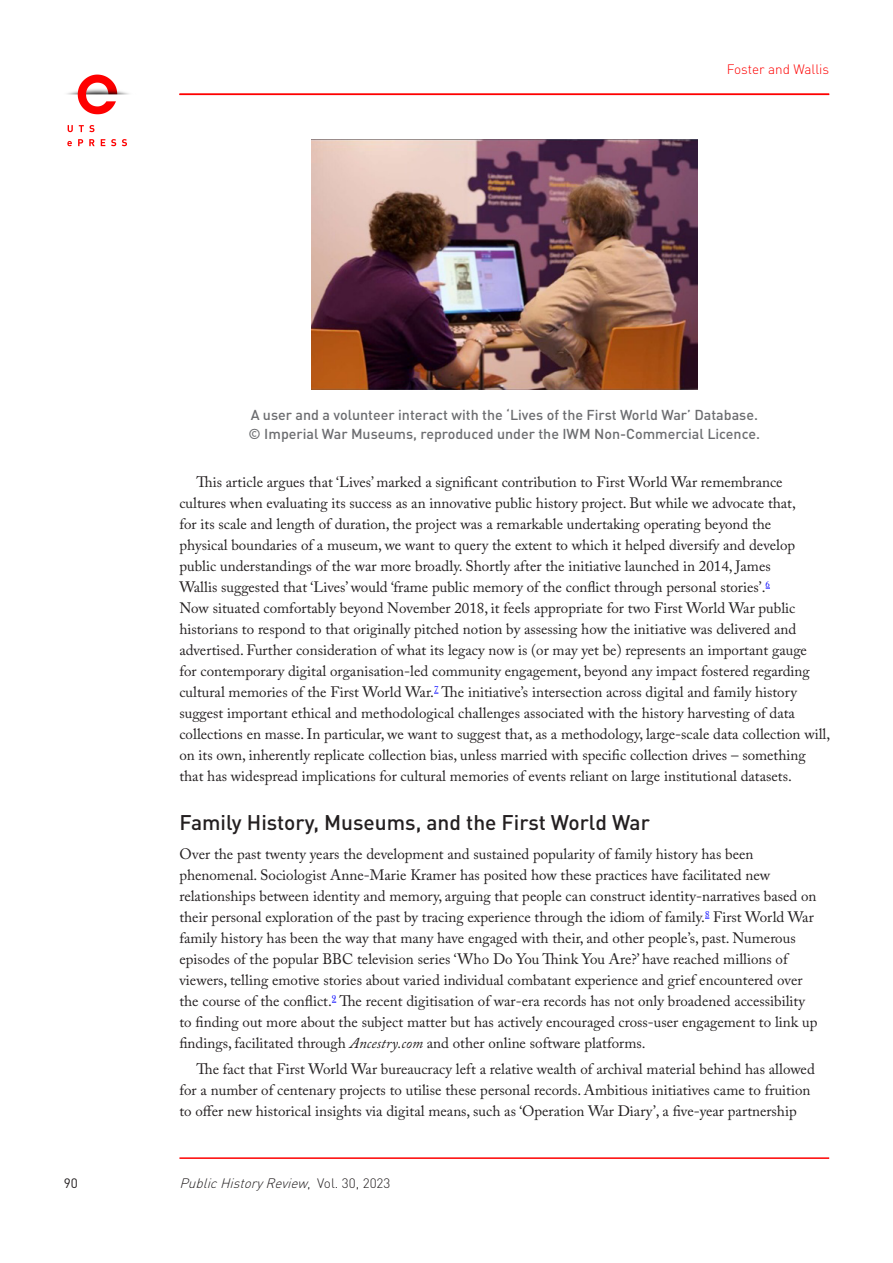
<style>
.page{position:relative;width:893px;height:1263px;background:#fff}
.page>*{position:absolute;margin:0;border:0;box-sizing:border-box;transform-origin:0 0}
.t1{font:500 21px "DIN Pro";color:#231f20}
.t2{font:15px/21px "Adobe Caslon Pro";color:#231f20}
.t3{font:500 14.25px/19.5px "DIN";color:#6c6d70}
.t4{font:italic 300 13.5px "DIN Pro";color:#231f20}
.t5{font:300 13.5px "DIN Pro";color:#fe0000}
.t6{font:13.5px "DIN Pro";color:#231f20}
.s1{font-style:italic}
.s2{font-style:normal}
</style>
<div class="page">
<img style="left:312px;top:139px;width:385px;height:251px">
<img style="left:67px;top:74px;width:62px;height:73px">
<hr style="left:179px;top:94px;width:650px;height:1px;background:#fe0000">
<hr style="left:179px;top:1157px;width:650px;height:2px;background:#fe0000">
<p class="t5" style="left:727px;top:60px;width:104px">Foster and Wallis</p>
<p class="t3" style="left:249px;top:404px;width:513px">A user and a volunteer interact with the ‘Lives of the First World War’ Database. © Imperial War Museums, reproduced under the IWM Non-Commercial Licence.</p>
<p class="t2" style="left:179px;top:471px;width:652px;text-indent:17px">This article argues that ‘Lives’ marked a significant contribution to First World War remembrance cultures when evaluating its success as an innovative public history project. But while we advocate that,<br>for its scale and length of duration, the project was a remarkable undertaking operating beyond the<br>physical boundaries of a museum, we want to query the extent to which it helped diversify and develop public understandings of the war more broadly. Shortly after the initiative launched in 2014, James<br>Wallis suggested that ‘Lives’ would ‘frame public memory of the conflict through personal stories’.<sup>6<br></sup>Now situated comfortably beyond November 2018, it feels appropriate for two First World War public historians to respond to that originally pitched notion by assessing how the initiative was delivered and advertised. Further consideration of what its legacy now is (or may yet be) represents an important gauge<br>for contemporary digital organisation-led community engagement, beyond any impact fostered regarding cultural memories of the First World War.<sup>7</sup> The initiative’s intersection across digital and family history suggest important ethical and methodological challenges associated with the history harvesting of data collections en masse. In particular, we want to suggest that, as a methodology, large-scale data collection will, on its own, inherently replicate collection bias, unless married with specific collection drives – something that has widespread implications for cultural memories of events reliant on large institutional datasets.</p>
<h1 class="t1" style="left:179px;top:808px;width:472px">Family History, Museums, and the First World War</h1>
<p class="t2" style="left:179px;top:843px;width:639px">Over the past twenty years the development and sustained popularity of family history has been phenomenal. Sociologist Anne-Marie Kramer has posited how these practices have facilitated new relationships between identity and memory, arguing that people can construct identity-narratives based on their personal exploration of the past by tracing experience through the idiom of family.<sup>8</sup> First World War family history has been the way that many have engaged with their, and other people’s, past. Numerous episodes of the popular BBC television series ‘Who Do You Think You Are?’ have reached millions of viewers, telling emotive stories about varied individual combatant experience and grief encountered over the course of the conflict.<sup>9</sup> The recent digitisation of war-era records has not only broadened accessibility to finding out more about the subject matter but has actively encouraged cross-user engagement to link up findings, facilitated through <span class="s1">Ancestry.com</span> and other online software platforms.</p>
<p class="t2" style="left:179px;top:1058px;width:637px;text-indent:17px">The fact that First World War bureaucracy left a relative wealth of archival material behind has allowed for a number of centenary projects to utilise these personal records. Ambitious initiatives came to fruition to offer new historical insights via digital means, such as ‘Operation War Diary’, a five-year partnership</p>
<p class="t6" style="left:64px;top:1174px;width:16px">90</p>
<p class="t4" style="left:179px;top:1174px;width:213px">PublicHistoryReview<span class="s2">, V o l . 3 0 , 2 0 2 3</span></p>
</div>
